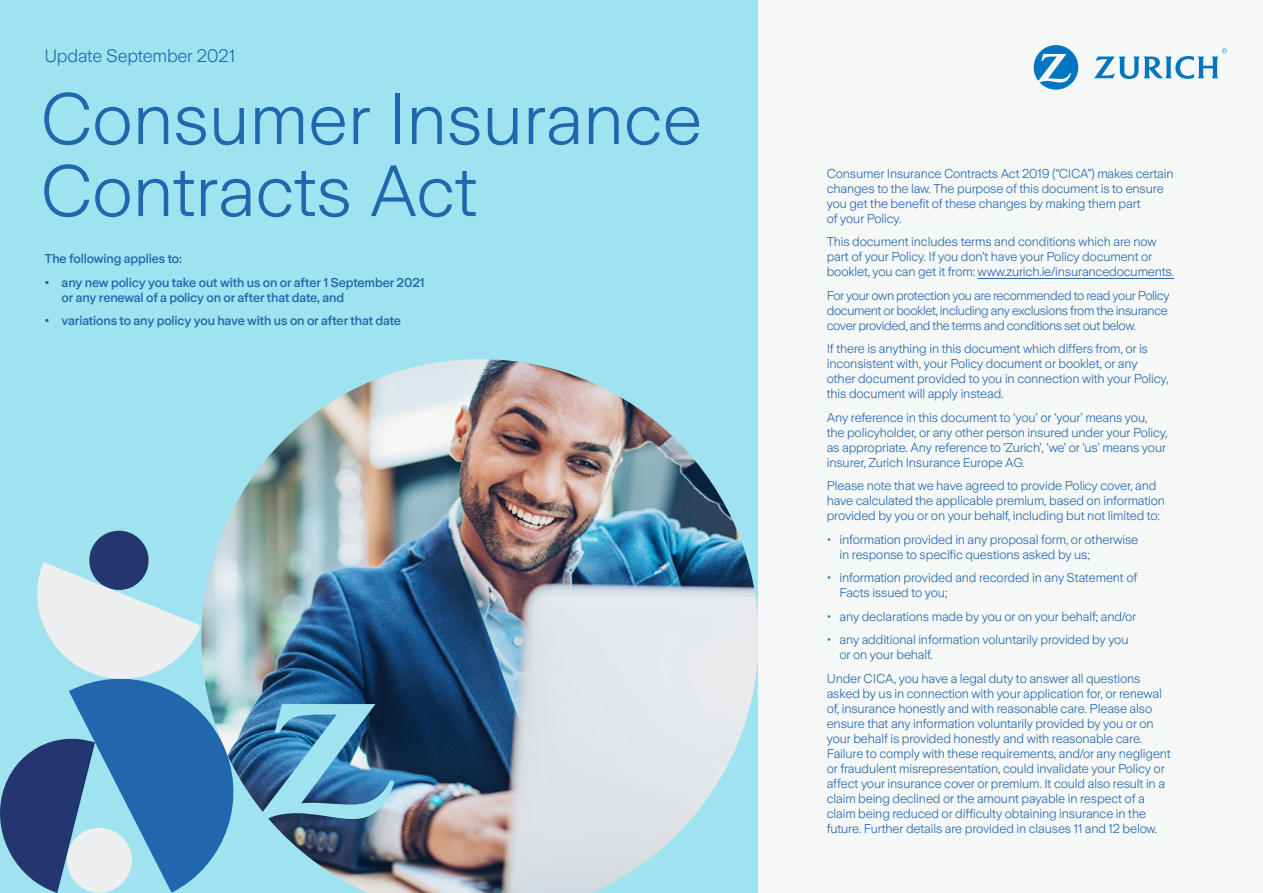
<style>
.page{position:relative;width:1263px;height:893px;background:#fff}
.page>*{position:absolute;margin:0;border:0;box-sizing:border-box;transform-origin:0 0}
.t1{font:300 72px/72px "Zurich Sans";color:#2167ae}
.t2{font:300 18px "Zurich Sans";letter-spacing:-.015em;color:#2167ae}
.t3{font:300 12.75px/15px "Zurich Sans";letter-spacing:-.01em;color:#2167ae}
.t4{font:500 12.75px/15px "Zurich Sans";letter-spacing:-.01em;color:#2167ae}
.t5{font:300 12.75px/15px "Zurich Sans";letter-spacing:-.03em;color:#2167ae}
</style>
<div class="page">
<div style="left:491px;top:0;width:772px;height:893px;background:#f6f7f7"></div>
<div style="left:0;top:0;width:758px;height:893px;background:#a0e3f0"></div>
<img style="left:224px;top:359px;width:534px;height:534px">
<hr style="left:977px;top:278px;width:197px;height:1px;background:#2167ae">
<svg style="left:0;top:527px;width:249px;height:366px"></svg>
<svg style="left:1034px;top:45px;width:44px;height:45px"></svg>
<svg style="left:1094px;top:48px;width:133px;height:31px"></svg>
<h2 class="t2" style="left:44px;top:46px;width:192px">Update September 2021</h2>
<h1 class="t1" style="left:40px;top:84px;width:664px">Consumer Insurance<br>Contracts Act</h1>
<p class="t4" style="left:45px;top:251px;width:139px">The following applies to:</p>
<p class="t4" style="left:62px;top:275px;width:365px;text-indent:-17px">• any new policy you take out with us on or after 1 September 2021 or any renewal of a policy on or after that date, and</p>
<p class="t4" style="left:45px;top:313px;width:358px">• variations to any policy you have with us on or after that date</p>
<p class="t3" style="left:827px;top:166px;width:348px">Consumer Insurance Contracts Act 2019 (“CICA”) makes certain changes to the law. The purpose of this document is to ensure you get the benefit of these changes by making them part<br>of your Policy.</p>
<p class="t3" style="left:827px;top:235px;width:349px">This document includes terms and conditions which are now part of your Policy. If you don’t have your Policy document or booklet, you can get it from: www.zurich.ie/insurancedocuments.</p>
<p class="t5" style="left:827px;top:288px;width:344px">For your own protection you are recommended to read your Policy document or booklet, including any exclusions from the insurance cover provided, and the terms and conditions set out below.</p>
<p class="t3" style="left:827px;top:342px;width:343px">If there is anything in this document which differs from, or is inconsistent with, your Policy document or booklet, or any other document provided to you in connection with your Policy, this document will apply instead.</p>
<p class="t3" style="left:827px;top:410px;width:342px">Any reference in this document to ‘you’ or ‘your’ means you, the policyholder, or any other person insured under your Policy, as appropriate. Any reference to ‘Zurich’, ‘we’ or ‘us’ means your insurer, Zurich Insurance Europe AG.</p>
<p class="t3" style="left:827px;top:479px;width:340px">Please note that we have agreed to provide Policy cover, and have calculated the applicable premium, based on information provided by you or on your behalf, including but not limited to:</p>
<p class="t3" style="left:839px;top:532px;width:300px;text-indent:-13px">• information provided in any proposal form, or otherwise in response to specific questions asked by us;</p>
<p class="t3" style="left:839px;top:571px;width:299px;text-indent:-13px">• information provided and recorded in any Statement of<br>Facts issued to you;</p>
<p class="t3" style="left:827px;top:609px;width:311px">• any declarations made by you or on your behalf; and/or</p>
<p class="t3" style="left:839px;top:633px;width:291px;text-indent:-13px">• any additional information voluntarily provided by you or on your behalf.</p>
<p class="t3" style="left:827px;top:671px;width:346px">Under CICA, you have a legal duty to answer all questions asked by us in connection with your application for, or renewal of, insurance honestly and with reasonable care. Please also ensure that any information voluntarily provided by you or on your behalf is provided honestly and with reasonable care.<br>Failure to comply with these requirements, and/or any negligent or fraudulent misrepresentation, could invalidate your Policy or affect your insurance cover or premium. It could also result in a claim being declined or the amount payable in respect of a claim being reduced or difficulty obtaining insurance in the future. Further details are provided in clauses 11 and 12 below.</p>
</div>
